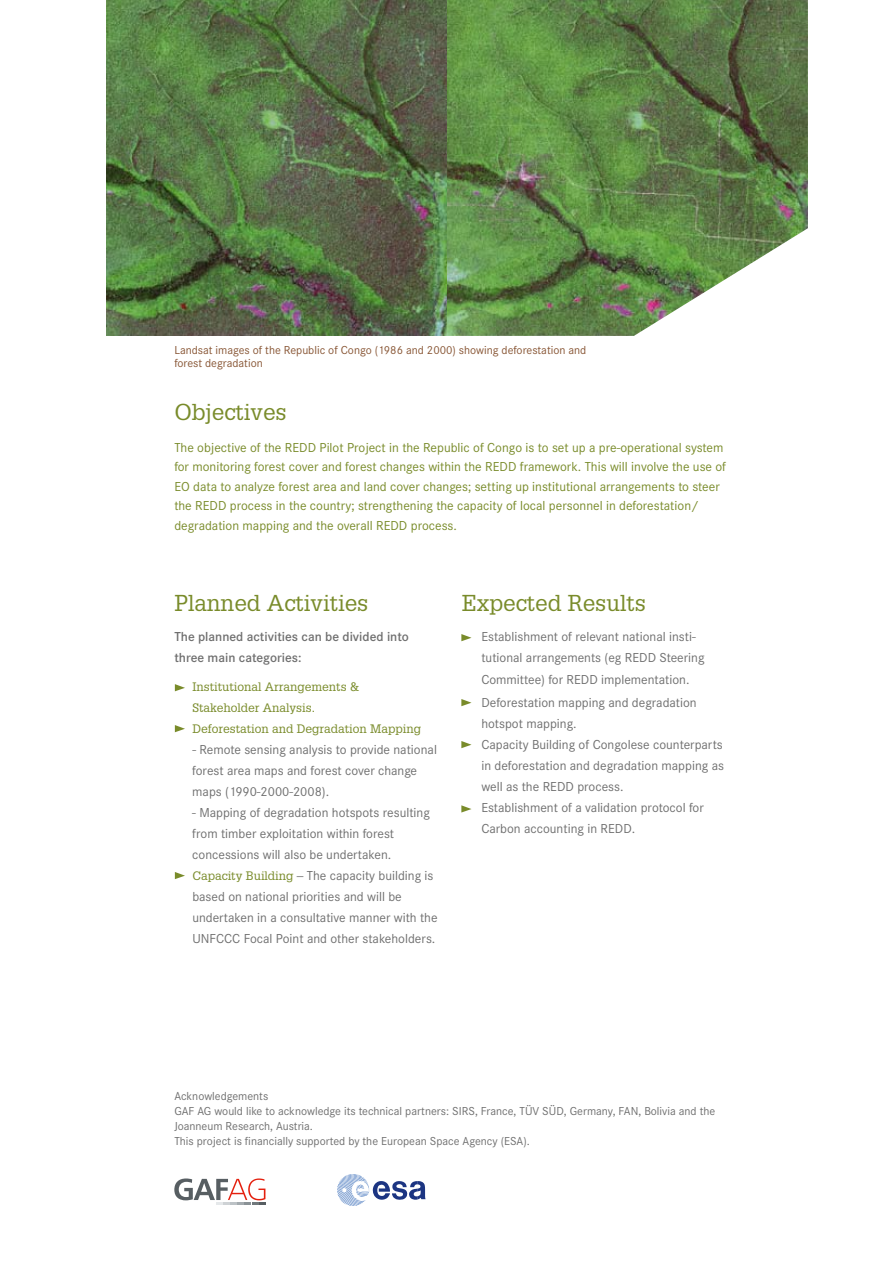
<style>
.page{position:relative;width:893px;height:1263px;background:#fff}
.page>*{position:absolute;margin:0;border:0;box-sizing:border-box;transform-origin:0 0}
.t1{font:22.5px "Glypha";color:#798b2a}
.t2{font:13.5px/21px "Corporate S";color:#6f6f6f}
.t3{font:13.5px/19.5px "Corporate S";color:#798b2a}
.t4{font:600 13.5px/21px "Corporate S";color:#6f6f6f}
.t5{font:12px/15px "Corporate S";color:#6f6f6f}
.t6{font:12px/13.5px "Corporate S";color:#885635}
.t7{font:12px/21px "Glypha";color:#798b2a}
.s1{font-family:"Glypha";font-size:12px;color:#798b2a}
.s2{font-family:"Glypha";font-size:12px}
</style>
<div class="page">
<img style="left:106px;top:0;width:702px;height:336px">
<svg style="left:175px;top:684px;width:10px;height:7px"></svg>
<svg style="left:175px;top:725px;width:10px;height:7px"></svg>
<svg style="left:175px;top:872px;width:10px;height:7px"></svg>
<svg style="left:337px;top:1174px;width:89px;height:32px"></svg>
<svg style="left:174px;top:1178px;width:91px;height:27px"></svg>
<svg style="left:461px;top:634px;width:10px;height:7px"></svg>
<svg style="left:461px;top:699px;width:10px;height:7px"></svg>
<svg style="left:461px;top:741px;width:10px;height:7px"></svg>
<svg style="left:461px;top:805px;width:10px;height:7px"></svg>
<p class="t6" style="left:174px;top:343px;width:413px">Landsat images of the Republic of Congo (1986 and 2000) showing deforestation and forest degradation</p>
<h1 class="t1" style="left:174px;top:398px;width:114px">Objectives</h1>
<p class="t3" style="left:174px;top:438px;width:553px">The objective of the REDD Pilot Project in the Republic of Congo is to set up a pre-operational system for monitoring forest cover and forest changes within the REDD framework. This will involve the use of EO data to analyze forest area and land cover changes; setting up institutional arrangements to steer the REDD process in the country; strengthening the capacity of local personnel in deforestation/ degradation mapping and the overall REDD process.</p>
<h1 class="t1" style="left:174px;top:589px;width:196px">Planned Activities</h1>
<p class="t4" style="left:174px;top:626px;width:236px">The planned activities can be divided into three main categories:</p>
<p class="t7" style="left:192px;top:676px;width:230px">Institutional Arrangements &amp;<br>Stakeholder Analysis.<br>Deforestation and Degradation Mapping</p>
<p class="t2" style="left:192px;top:739px;width:246px">- Remote sensing analysis to provide national forest area maps and forest cover change maps (1990-2000-2008).</p>
<p class="t2" style="left:192px;top:802px;width:247px">- Mapping of degradation hotspots resulting from timber exploitation within forest concessions will also be undertaken.<br><span class="s1">Capacity Building</span> <span class="s2">–</span> The capacity building is based on national priorities and will be undertaken in a consultative manner with the UNFCCC Focal Point and other stakeholders.</p>
<h1 class="t1" style="left:462px;top:589px;width:186px">Expected Results</h1>
<p class="t2" style="left:481px;top:626px;width:225px">Establishment of relevant national insti&shy;tutional arrangements (eg REDD Steering</p>
<p class="t2" style="left:481px;top:668px;width:217px;line-height:22.5px">Committee) for REDD implementation.<br>Deforestation mapping and degradation</p>
<p class="t2" style="left:481px;top:713px;width:244px">hotspot mapping.<br>Capacity Building of Congolese counterparts in deforestation and degradation mapping as well as the REDD process.<br>Establishment of a validation protocol for Carbon accounting in REDD.</p>
<p class="t5" style="left:174px;top:1088px;width:542px">Acknowledgements<br>GAF AG would like to acknowledge its technical partners: SIRS, France, TÜV SÜD, Germany, FAN, Bolivia and the Joanneum Research, Austria.<br>This project is financially supported by the European Space Agency (ESA).</p>
</div>
